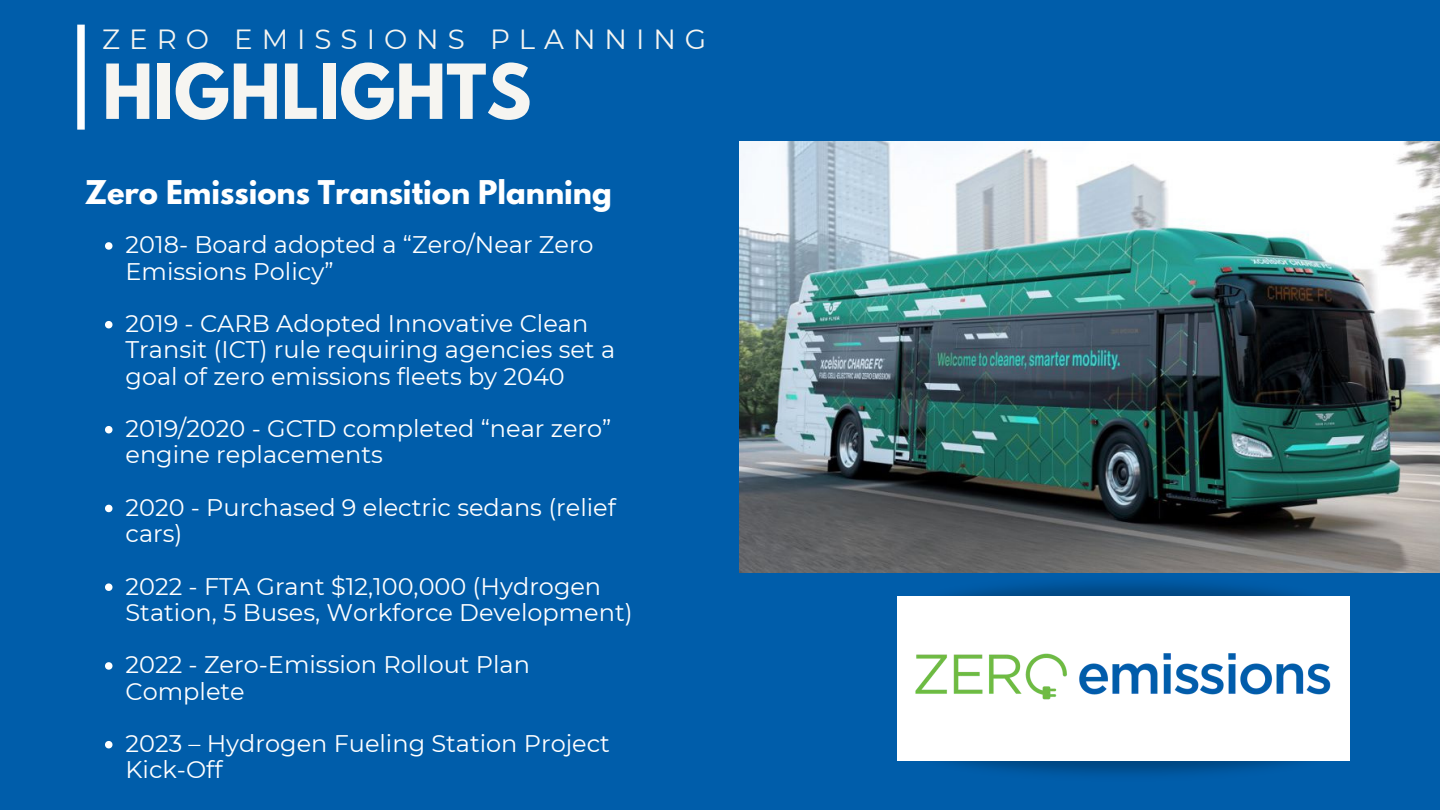
<style>
.page{position:relative;width:1440px;height:810px;background:#005daa}
.page>*{position:absolute;margin:0;border:0;box-sizing:border-box;transform-origin:0 0}
.t1{font:700 67.1px "League Spartan";color:#f6f5f1}
.t2{font:700 29px "League Spartan";color:#fff}
.t3{font:27.7px "Montserrat";letter-spacing:.325em;color:#f6f5f1}
.t4{font:24px/26.2px "Montserrat";color:#fff}
</style>
<div class="page">
<div style="left:77px;top:25px;width:8px;height:105px;background:#fff"></div>
<img style="left:947px;top:718px;width:403px;height:56px">
<img style="left:947px;top:583px;width:403px;height:53px">
<div style="left:897px;top:596px;width:452px;height:165px;background:#fff"></div>
<img style="left:915px;top:636px;width:435px;height:79px">
<img style="left:740px;top:142px;width:700px;height:431px">
<svg style="left:105px;top:242px;width:7px;height:8px"></svg>
<svg style="left:105px;top:321px;width:7px;height:7px"></svg>
<svg style="left:105px;top:426px;width:7px;height:7px"></svg>
<svg style="left:105px;top:505px;width:7px;height:7px"></svg>
<svg style="left:105px;top:583px;width:7px;height:8px"></svg>
<svg style="left:105px;top:662px;width:7px;height:8px"></svg>
<svg style="left:105px;top:741px;width:7px;height:7px"></svg>
<p class="t3" style="left:102px;top:23px;width:606px">ZERO EMISSIONS PLANNING</p>
<p class="t1" style="left:102px;top:59px;width:431px">HIGHLIGHTS</p>
<p class="t2" style="left:85px;top:178px;width:529px">Zero Emissions Transition Planning</p>
<p class="t4" style="left:126px;top:232px;width:470px">2018- Board adopted a “Zero/Near Zero<br>Emissions Policy”</p>
<p class="t4" style="left:126px;top:310px;width:491px">2019 - CARB Adopted Innovative Clean<br>Transit (ICT) rule requiring agencies set a goal of zero emissions fleets by 2040</p>
<p class="t4" style="left:126px;top:415px;width:487px">2019/2020 - GCTD completed “near zero” engine replacements</p>
<p class="t4" style="left:126px;top:494px;width:492px">2020 - Purchased 9 electric sedans (relief cars)</p>
<p class="t4" style="left:126px;top:573px;width:509px">2022 - FTA Grant $12,100,000 (Hydrogen<br>Station, 5 Buses, Workforce Development)</p>
<p class="t4" style="left:126px;top:652px;width:406px">2022 - Zero-Emission Rollout Plan<br>Complete</p>
<p class="t4" style="left:126px;top:730px;width:486px">2023 – Hydrogen Fueling Station Project<br>Kick-Off</p>
</div>
